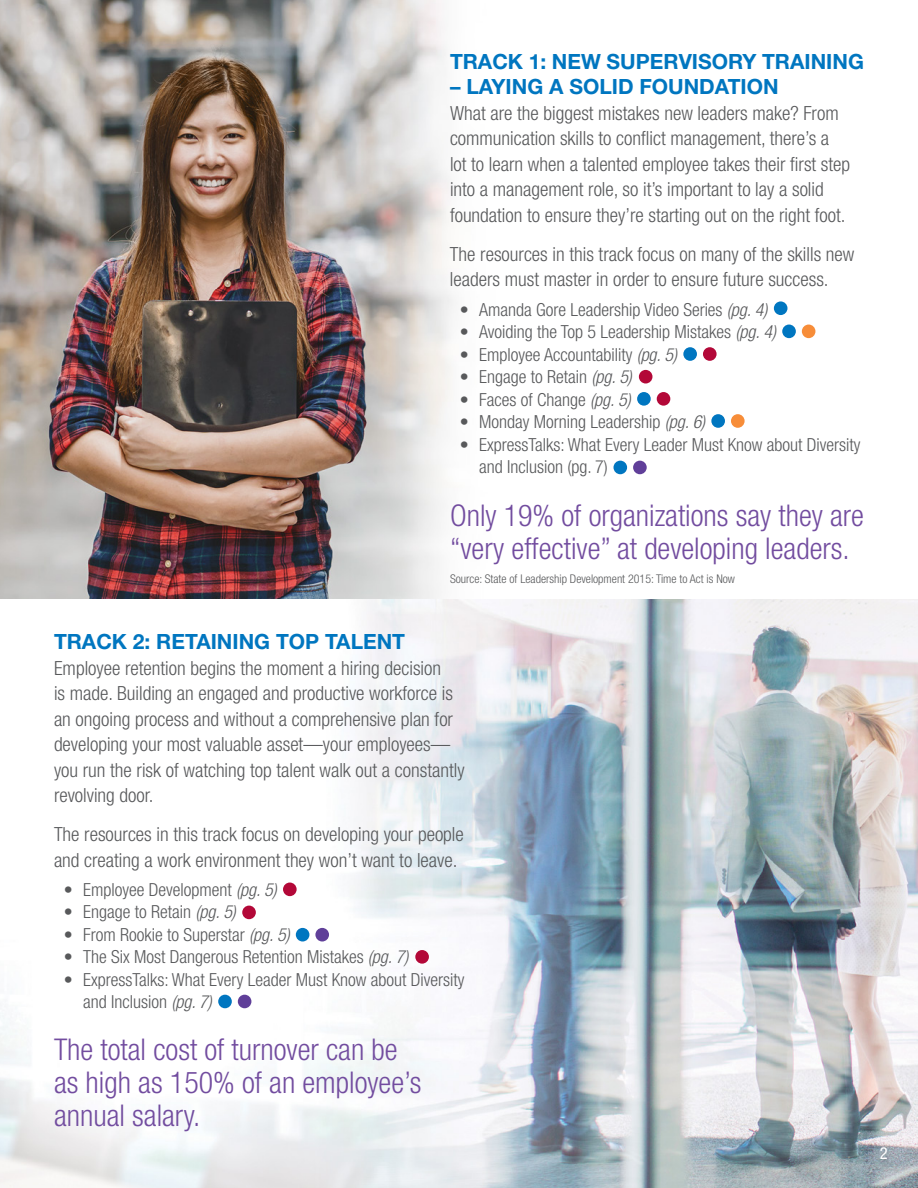
<style>
.page{position:relative;width:918px;height:1188px;background:#fff}
.page>*{position:absolute;margin:0;border:0;box-sizing:border-box;transform-origin:0 0}
.Body_copy_LARGE{font:300 condensed 30px/33px "Helvetica Neue LT Std";color:#724c9f}
.Body_copy_LARGE-2{font:700 21px "Helvetica Neue LT Std";color:#0076c0}
.Body_copy_LARGE-3{font:300 condensed 19.5px/25.5px "Helvetica Neue LT Std";color:#58595b}
.Body_copy_LARGE-4{font:300 condensed 18px/22.5px "Helvetica Neue LT Std";color:#58595b}
.Body_copy{font:condensed 16.5px "Helvetica Neue LT Std";color:#fff}
.Body_copy_LARGE-5{font:300 condensed 12px "Helvetica Neue LT Std";color:#58595b}
.s1{font-style:italic}
</style>
<div class="page">
<img style="left:0;top:0;width:816px;height:599px">
<img style="left:0;top:599px;width:918px;height:589px">
<div style="left:283px;top:883px;width:14px;height:13px;background:#b30838;border-radius:50%"></div>
<div style="left:242px;top:906px;width:14px;height:13px;background:#b30838;border-radius:50%"></div>
<div style="left:296px;top:928px;width:13px;height:14px;background:#0076c0;border-radius:50%"></div>
<div style="left:218px;top:995px;width:14px;height:13px;background:#0076c0;border-radius:50%"></div>
<div style="left:415px;top:950px;width:14px;height:14px;background:#b30838;border-radius:50%"></div>
<div style="left:315px;top:928px;width:14px;height:14px;background:#603f99;border-radius:50%"></div>
<div style="left:238px;top:995px;width:13px;height:13px;background:#603f99;border-radius:50%"></div>
<div style="left:774px;top:301px;width:13px;height:14px;background:#0076c0;border-radius:50%"></div>
<div style="left:782px;top:325px;width:14px;height:13px;background:#0076c0;border-radius:50%"></div>
<div style="left:639px;top:370px;width:13px;height:14px;background:#b30838;border-radius:50%"></div>
<div style="left:637px;top:392px;width:14px;height:14px;background:#0076c0;border-radius:50%"></div>
<div style="left:683px;top:347px;width:14px;height:14px;background:#0076c0;border-radius:50%"></div>
<div style="left:711px;top:414px;width:14px;height:14px;background:#0076c0;border-radius:50%"></div>
<div style="left:614px;top:461px;width:13px;height:13px;background:#0076c0;border-radius:50%"></div>
<div style="left:802px;top:325px;width:13px;height:13px;background:#f78d39;border-radius:50%"></div>
<div style="left:657px;top:392px;width:13px;height:14px;background:#b30838;border-radius:50%"></div>
<div style="left:703px;top:347px;width:14px;height:14px;background:#b30838;border-radius:50%"></div>
<div style="left:731px;top:414px;width:14px;height:14px;background:#f78d39;border-radius:50%"></div>
<div style="left:633px;top:461px;width:14px;height:13px;background:#603f99;border-radius:50%"></div>
<p class="Body_copy_LARGE-2" style="left:450px;top:49px;width:415px">TRACK 1: NEW SUPERVISORY TRAINING</p>
<p class="Body_copy_LARGE-2" style="left:450px;top:74px;width:330px">– LAYING A SOLID FOUNDATION</p>
<p class="Body_copy_LARGE-3" style="left:450px;top:100px;width:402px">What are the biggest mistakes new leaders make? From communication skills to conflict management, there’s a lot to learn when a talented employee takes their first step into a management role, so it’s important to lay a solid foundation to ensure they’re starting out on the right foot.</p>
<p class="Body_copy_LARGE-3" style="left:450px;top:241px;width:406px">The resources in this track focus on many of the skills new leaders must master in order to ensure future success.</p>
<p class="Body_copy_LARGE-4" style="left:460px;top:298px;width:309px">• Amanda Gore Leadership Video Series <span class="s1">(pg. 4)</span></p>
<p class="Body_copy_LARGE-4" style="left:460px;top:320px;width:318px">• Avoiding the Top 5 Leadership Mistakes <span class="s1">(pg. 4)</span></p>
<p class="Body_copy_LARGE-4" style="left:460px;top:343px;width:219px">• Employee Accountability <span class="s1">(pg. 5)</span></p>
<p class="Body_copy_LARGE-4" style="left:460px;top:365px;width:174px">• Engage to Retain <span class="s1">(pg. 5)</span></p>
<p class="Body_copy_LARGE-4" style="left:460px;top:388px;width:172px">• Faces of Change <span class="s1">(pg. 5)</span></p>
<p class="Body_copy_LARGE-4" style="left:460px;top:410px;width:247px">• Monday Morning Leadership <span class="s1">(pg. 6)</span></p>
<p class="Body_copy_LARGE-4" style="left:479px;top:433px;width:383px;text-indent:-19px">• ExpressTalks: What Every Leader Must Know about Diversity and Inclusion (pg. 7)</p>
<p class="Body_copy_LARGE" style="left:450px;top:499px;width:416px">Only 19% of organizations say they are “very effective” at developing leaders.</p>
<p class="Body_copy_LARGE-5" style="left:450px;top:572px;width:287px">Source: State of Leadership Development 2015: Time to Act is Now</p>
<p class="Body_copy_LARGE-2" style="left:54px;top:629px;width:353px">TRACK 2: RETAINING TOP TALENT</p>
<p class="Body_copy_LARGE-3" style="left:54px;top:655px;width:412px">Employee retention begins the moment a hiring decision<br>is made. Building an engaged and productive workforce is an ongoing process and without a comprehensive plan for developing your most valuable asset—your employees— you run the risk of watching top talent walk out a constantly revolving door.</p>
<p class="Body_copy_LARGE-3" style="left:54px;top:821px;width:411px">The resources in this track focus on developing your people and creating a work environment they won’t want to leave.</p>
<p class="Body_copy_LARGE-4" style="left:64px;top:878px;width:214px">• Employee Development <span class="s1">(pg. 5)</span></p>
<p class="Body_copy_LARGE-4" style="left:64px;top:901px;width:174px">• Engage to Retain <span class="s1">(pg. 5)</span></p>
<p class="Body_copy_LARGE-4" style="left:64px;top:923px;width:227px">• From Rookie to Superstar <span class="s1">(pg. 5)</span></p>
<p class="Body_copy_LARGE-4" style="left:64px;top:946px;width:346px">• The Six Most Dangerous Retention Mistakes <span class="s1">(pg. 7)</span></p>
<p class="Body_copy_LARGE-4" style="left:83px;top:968px;width:383px;text-indent:-19px">• ExpressTalks: What Every Leader Must Know about Diversity and Inclusion <span class="s1">(pg. 7)</span></p>
<p class="Body_copy_LARGE" style="left:54px;top:1033px;width:369px">The total cost of turnover can be as high as 150% of an employee’s annual salary.</p>
<p class="Body_copy" style="left:880px;top:1144px;width:9px">2</p>
</div>
